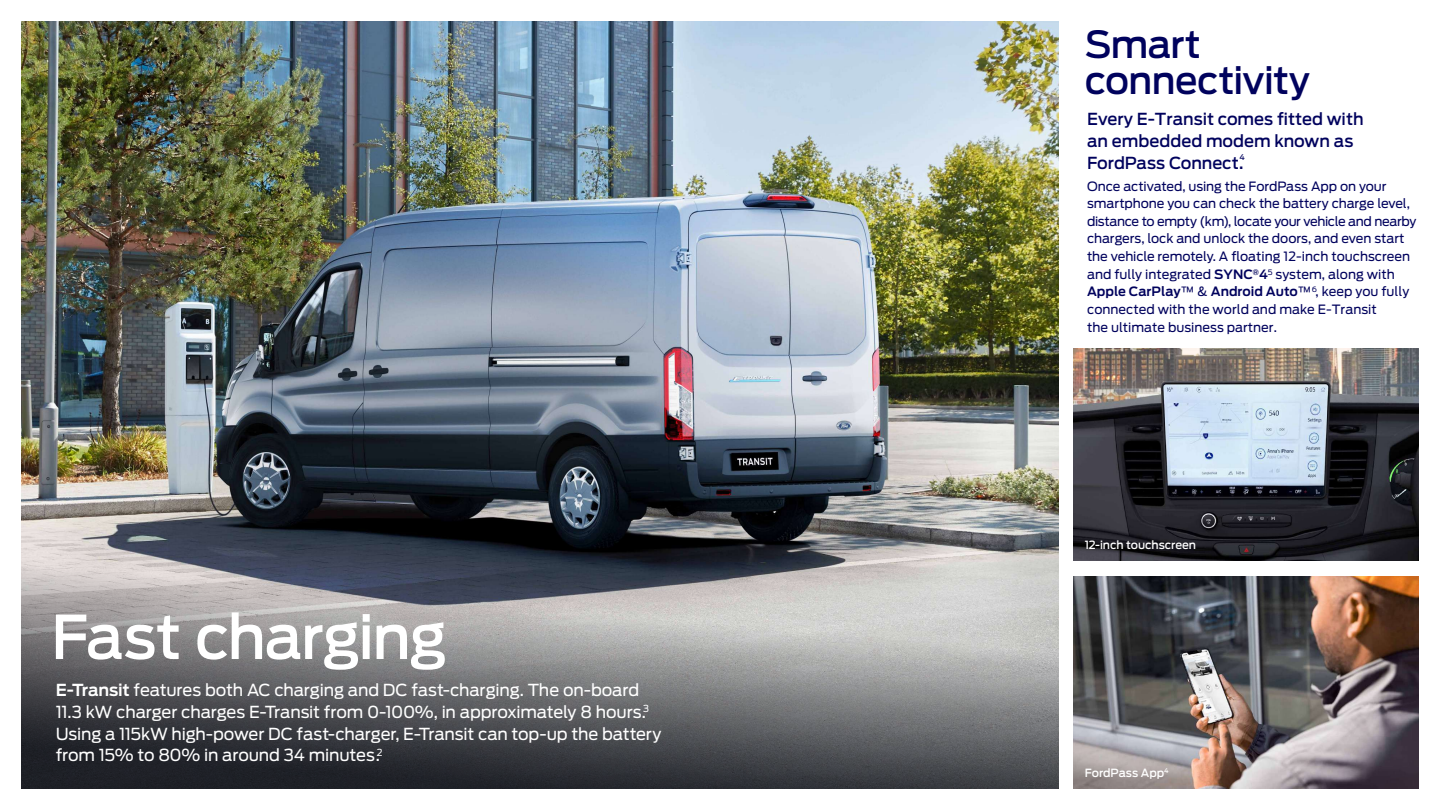
<style>
.page{position:relative;width:1440px;height:810px;background:#fff}
.page>*{position:absolute;margin:0;border:0;box-sizing:border-box;transform-origin:0 0}
.t1{font:500 60px "Ford Antenna";letter-spacing:-.025em;color:#fff}
.t2{font:500 37.2px/35.7px "Ford Antenna";letter-spacing:-.015em;color:#00025d}
.t3{font:16.5px/21.8px "Ford Antenna";letter-spacing:-.01em;color:#fff}
.t4{font:500 16.5px/21.8px "Ford Antenna";color:#00025d}
.t5{font:12.75px/17.6px "Ford Antenna";letter-spacing:-.005em;color:#00025d}
.t6{font:500 11.25px "Ford Antenna";letter-spacing:-.005em;color:#fff}
.t7{font:500 7.88px "Ford Antenna";color:#00025d}
.s1{font-weight:600}
</style>
<div class="page">
<img style="left:21px;top:21px;width:1038px;height:508px">
<svg style="left:21px;top:529px;width:1038px;height:260px;background:#727376"></svg>
<img style="left:1073px;top:576px;width:345px;height:213px">
<img style="left:1073px;top:348px;width:345px;height:213px">
<h1 class="t1" style="left:51px;top:585px;width:397px">Fast charging</h1>
<p class="t3" style="left:56px;top:677px;width:607px"><span class="s1">E-Transit</span> features both AC charging and DC fast-charging. The on-board 11.3 kW charger charges E-Transit from 0-100%, in approximately 8 hours.<sup>3<br></sup>Using a 115kW high-power DC fast-charger, E-Transit can top-up the battery from 15% to 80% in around 34 minutes.<sup>2</sup></p>
<h2 class="t2" style="left:1085px;top:23px;width:227px">Smart connectivity</h2>
<p class="t4" style="left:1087px;top:107px;width:278px">Every E-Transit comes fitted with an embedded modem known as<br>FordPass Connect.</p>
<p class="t7" style="left:1240px;top:150px;width:7px">4</p>
<p class="t5" style="left:1087px;top:176px;width:331px">Once activated, using the FordPass App on your smartphone you can check the battery charge level, distance to empty (km), locate your vehicle and nearby chargers, lock and unlock the doors, and even start the vehicle remotely. A floating 12-inch touchscreen and fully integrated <span class="s1">SYNC</span><sup>®</sup><span class="s1">4</span><sup>5</sup> system, along with <span class="s1">Apple CarPlay</span>™ &amp; <span class="s1">Android Auto</span>™<sup>6</sup>, keep you fully connected with the world and make E-Transit<br>the ultimate business partner.</p>
<p class="t6" style="left:1085px;top:535px;width:113px">12-inch touchscreen</p>
<p class="t6" style="left:1085px;top:763px;width:85px">FordPass App<sup>4</sup></p>
</div>
